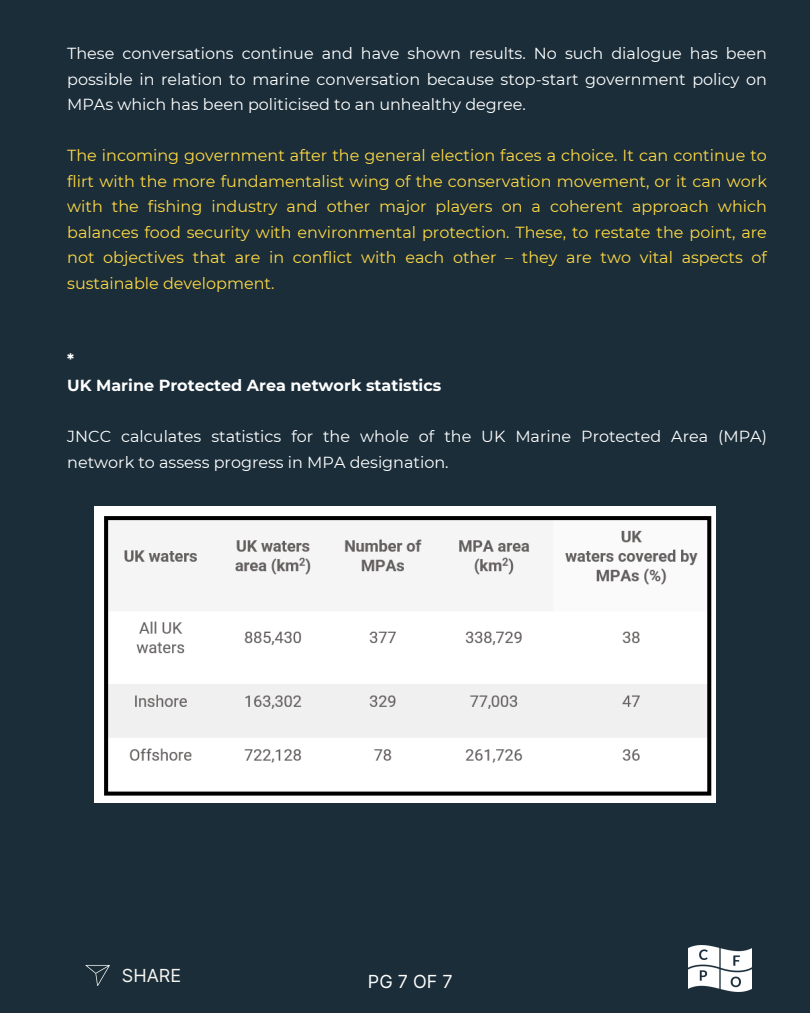
<style>
.page{position:relative;width:810px;height:1013px;background:#fff}
.page>*{position:absolute;margin:0;border:0;box-sizing:border-box;transform-origin:0 0}
.t1{font:18px "Inter";letter-spacing:.28em;color:#fff}
.t2{font:18px "Inter";color:#f7f6f1}
.t3{font:16px/25.5px "Montserrat";color:#ffda44;text-align:justify}
.t4{font:16px/25.5px "Montserrat";color:#fff;text-align:justify}
.t5{font:700 16px/25.5px "Montserrat";color:#fff}
</style>
<div class="page">
<div style="left:0;top:0;width:810px;height:1012px;background:#1a2d39"></div>
<img style="left:95px;top:506px;width:620px;height:296px">
<svg style="left:85px;top:965px;width:25px;height:20px"></svg>
<img style="left:688px;top:945px;width:63px;height:46px">
<p class="t4" style="left:67px;top:41px;width:701px">These conversations continue and have shown results. No such dialogue has been possible in relation to marine conversation because stop-start government policy on MPAs which has been politicised to an unhealthy degree.</p>
<p class="t3" style="left:67px;top:143px;width:701px">The incoming government after the general election faces a choice. It can continue to flirt with the more fundamentalist wing of the conservation movement, or it can work with the fishing industry and other major players on a coherent approach which balances food security with environmental protection. These, to restate the point, are not objectives that are in conflict with each other – they are two vital aspects of sustainable development.</p>
<p class="t5" style="left:67px;top:347px;width:376px">*<br>UK Marine Protected Area network statistics</p>
<p class="t4" style="left:67px;top:423px;width:701px">JNCC calculates statistics for the whole of the UK Marine Protected Area (MPA) network to assess progress in MPA designation.</p>
<h1 class="t2" style="left:122px;top:964px;width:61px">SHARE</h1>
<h1 class="t1" style="left:368px;top:970px;width:86px">PG7OF7</h1>
</div>
